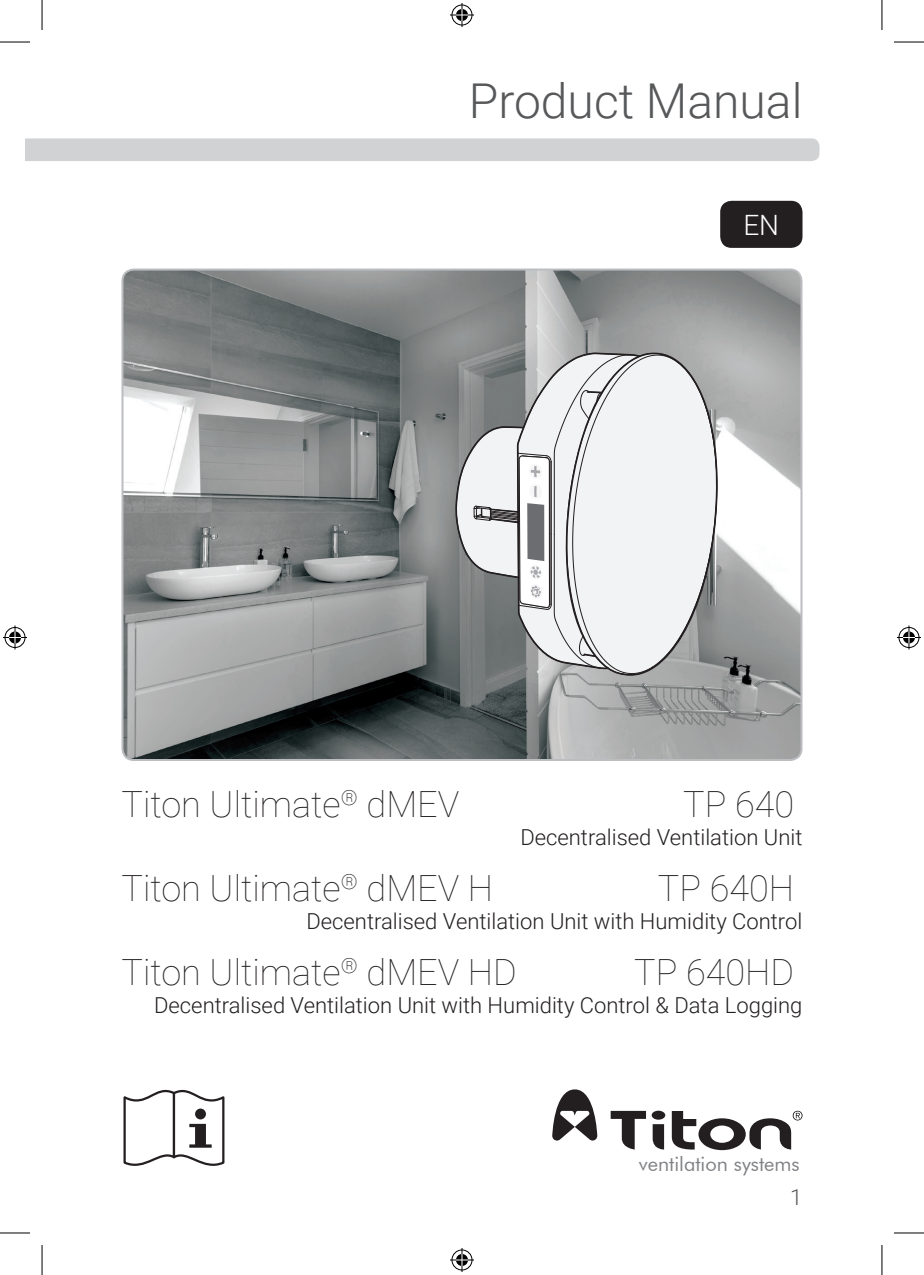
<style>
.page{position:relative;width:924px;height:1275px;background:#fff}
.page>*{position:absolute;margin:0;border:0;box-sizing:border-box;transform-origin:0 0}
.t1{font:300 48px "Roboto";color:#57585a}
.t2{font:100 36px "Roboto";color:#231f20}
.t3{font:300 28px "Roboto";color:#fff}
.t4{font:300 22px "Roboto";color:#231f20}
.t5{font:300 22px "Roboto";color:#57585a}
.t6{font:20px "Futura BT";color:#808285}
</style>
<div class="page">
<svg style="left:123px;top:1089px;width:102px;height:77px"></svg>
<div style="left:195px;top:1108px;width:11px;height:11px;background:#231f20;border-radius:50%"></div>
<svg style="left:610px;top:1111px;width:35px;height:38px"></svg>
<svg style="left:651px;top:1110px;width:14px;height:39px"></svg>
<svg style="left:671px;top:1110px;width:131px;height:40px"></svg>
<svg style="left:552px;top:1089px;width:45px;height:51px"></svg>
<div style="left:719px;top:201px;width:83px;height:47px;background:#231f20;border-radius:11px"></div>
<img style="left:124px;top:271px;width:677px;height:489px">
<div style="left:121px;top:268px;width:681px;height:493px;border:2px solid #bcbdc0;border-radius:11px"></div>
<svg style="left:717px;top:352px;width:4px;height:324px"></svg>
<svg style="left:453px;top:352px;width:264px;height:324px"></svg>
<div style="left:25px;top:138px;width:794px;height:23px;background:#d1d2d4"></div>
<hr style="left:0;top:42px;width:30px;height:1px;background:#000">
<hr style="left:893px;top:42px;width:30px;height:1px;background:#000">
<hr style="left:0;top:1232px;width:30px;height:1px;background:#000">
<hr style="left:893px;top:1232px;width:30px;height:1px;background:#000">
<hr style="left:42px;top:0;width:1px;height:30px;background:#000">
<hr style="left:42px;top:1245px;width:1px;height:30px;background:#000">
<hr style="left:881px;top:0;width:1px;height:30px;background:#000">
<hr style="left:881px;top:1245px;width:1px;height:30px;background:#000">
<svg style="left:450px;top:3px;width:24px;height:24px"></svg>
<svg style="left:450px;top:1248px;width:24px;height:24px"></svg>
<svg style="left:3px;top:625px;width:24px;height:24px"></svg>
<svg style="left:897px;top:625px;width:23px;height:24px"></svg>
<h1 class="t1" style="left:468px;top:67px;width:335px">Product Manual</h1>
<p class="t3" style="left:743px;top:205px;width:37px">EN</p>
<h2 class="t2" style="left:121px;top:779px;width:339px">Titon Ultimate<sup>®</sup> dMEV</h2>
<h2 class="t2" style="left:683px;top:779px;width:112px">TP 640</h2>
<p class="t4" style="left:520px;top:822px;width:283px">Decentralised Ventilation Unit</p>
<h2 class="t2" style="left:121px;top:863px;width:373px">Titon Ultimate<sup>®</sup> dMEV H</h2>
<h2 class="t2" style="left:657px;top:863px;width:138px">TP 640H</h2>
<p class="t4" style="left:306px;top:906px;width:497px">Decentralised Ventilation Unit with Humidity Control</p>
<h2 class="t2" style="left:121px;top:947px;width:396px">Titon Ultimate<sup>®</sup> dMEV HD</h2>
<h2 class="t2" style="left:634px;top:947px;width:161px">TP 640HD</h2>
<p class="t4" style="left:154px;top:990px;width:649px">Decentralised Ventilation Unit with Humidity Control &amp; Data Logging</p>
<p class="t6" style="left:638px;top:1151px;width:162px">ventilation systems</p>
<p class="t5" style="left:789px;top:1181px;width:14px">1</p>
</div>
